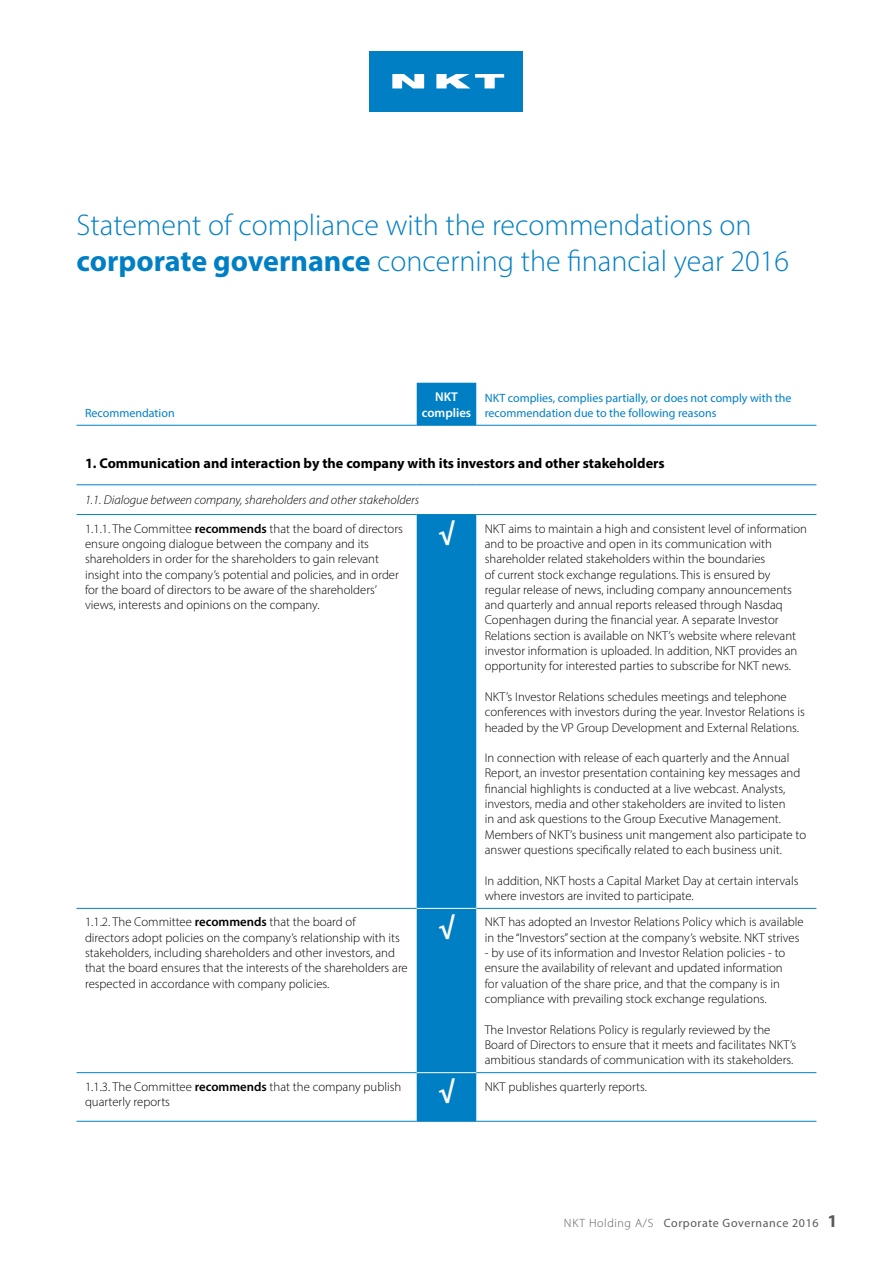
<style>
.page{position:relative;width:893px;height:1263px;background:#fff}
.page>*{position:absolute;margin:0;border:0;box-sizing:border-box;transform-origin:0 0}
.t1{font:300 30px/36px "Myriad Pro";color:#007fc5}
.t2{font:700 14.25px "Myriad Pro";color:#000}
.t3{font:300 12.75px/15.3px "Myriad Pro";color:#000}
.t4{font:italic 300 12.75px "Myriad Pro";color:#000}
.t5{font:600 12.75px/15.3px "Myriad Pro";color:#fff;text-align:center}
.t6{font:12px/14.4px "Myriad Pro";color:#007fc5}
.t7{font:12px "Myriad Pro";letter-spacing:.05em;color:#58595b}
.s1{font-weight:700}
.s2{font-weight:600}
.s3{font-weight:700;font-size:27px;color:#fff}
.s4{font-weight:300}
.s5{font-weight:700;font-size:18px}
</style>
<div class="page">
<svg style="left:417px;top:383px;width:59px;height:738px"></svg>
<hr style="left:77px;top:484px;width:340px;height:1px;background:#007fc5">
<hr style="left:417px;top:484px;width:59px;height:1px;background:#007fc5">
<hr style="left:476px;top:484px;width:340px;height:1px;background:#007fc5">
<hr style="left:77px;top:514px;width:340px;height:1px;background:#007fc5">
<hr style="left:417px;top:514px;width:59px;height:1px;background:#007fc5">
<hr style="left:476px;top:514px;width:340px;height:1px;background:#007fc5">
<hr style="left:77px;top:908px;width:340px;height:1px;background:#007fc5">
<hr style="left:476px;top:908px;width:340px;height:1px;background:#007fc5">
<hr style="left:77px;top:1072px;width:340px;height:1px;background:#007fc5">
<hr style="left:476px;top:1072px;width:340px;height:1px;background:#007fc5">
<hr style="left:77px;top:1121px;width:340px;height:1px;background:#007fc5">
<hr style="left:417px;top:1121px;width:59px;height:1px;background:#007fc5">
<hr style="left:476px;top:1121px;width:340px;height:1px;background:#007fc5">
<hr style="left:77px;top:425px;width:340px;height:1px;background:#007fc5">
<hr style="left:417px;top:425px;width:59px;height:1px;background:#007fc5">
<hr style="left:476px;top:425px;width:340px;height:1px;background:#007fc5">
<hr style="left:417px;top:908px;width:59px;height:1px;background:#fff">
<hr style="left:417px;top:1072px;width:59px;height:1px;background:#fff">
<div style="left:370px;top:51px;width:153px;height:61px;background:#007fc5"></div>
<svg style="left:392px;top:74px;width:32px;height:14px"></svg>
<svg style="left:436px;top:74px;width:68px;height:14px"></svg>
<h1 class="t1" style="left:77px;top:207px;width:714px">Statement of compliance with the recommendations on <span class="s1">corporate governance</span> concerning the financial year 2016</h1>
<p class="t5" style="left:422px;top:389px;width:51px">NKT complies</p>
<p class="t6" style="left:485px;top:391px;width:308px">NKT complies, complies partially, or does not comply with the recommendation due to the following reasons</p>
<p class="t2" style="left:85px;top:454px;width:581px">1. Communication and interaction by the company with its investors and other stakeholders</p>
<p class="t4" style="left:85px;top:492px;width:336px">1.1. Dialogue between company, shareholders and other stakeholders</p>
<p class="t3" style="left:85px;top:521px;width:319px">1.1.1. The Committee <span class="s2">recommends</span> that the board of directors ensure ongoing dialogue between the company and its shareholders in order for the shareholders to gain relevant insight into the company’s potential and policies, and in order for the board of directors to be aware of the shareholders’ views, interests and opinions on the company.</p>
<p class="t3" style="left:485px;top:521px;width:324px;text-indent:-46px"><span class="s3">√</span> NKT aims to maintain a high and consistent level of information and to be proactive and open in its communication with shareholder related stakeholders within the boundaries<br>of current stock exchange regulations. This is ensured by regular release of news, including company announcements and quarterly and annual reports released through Nasdaq Copenhagen during the financial year. A separate Investor Relations section is available on NKT’s website where relevant investor information is uploaded. In addition, NKT provides an opportunity for interested parties to subscribe for NKT news.</p>
<p class="t3" style="left:485px;top:689px;width:322px">NKT’s Investor Relations schedules meetings and telephone conferences with investors during the year. Investor Relations is headed by the VP Group Development and External Relations.</p>
<p class="t3" style="left:485px;top:750px;width:323px">In connection with release of each quarterly and the Annual Report, an investor presentation containing key messages and financial highlights is conducted at a live webcast. Analysts, investors, media and other stakeholders are invited to listen<br>in and ask questions to the Group Executive Management.<br>Members of NKT’s business unit mangement also participate to answer questions specifically related to each business unit.</p>
<p class="t3" style="left:485px;top:872px;width:315px">In addition, NKT hosts a Capital Market Day at certain intervals where investors are invited to participate.</p>
<p class="t3" style="left:85px;top:914px;width:324px">1.1.2. The Committee <span class="s2">recommends</span> that the board of<br>directors adopt policies on the company’s relationship with its stakeholders, including shareholders and other investors, and that the board ensures that the interests of the shareholders are respected in accordance with company policies.</p>
<p class="t3" style="left:485px;top:914px;width:320px;text-indent:-46px"><span class="s3">√</span> NKT has adopted an Investor Relations Policy which is available in the “Investors” section at the company’s website. NKT strives</p>
<p class="t6" style="left:85px;top:405px;width:91px">Recommendation</p>
<p class="t3" style="left:485px;top:945px;width:302px">- by use of its information and Investor Relation policies - to ensure the availability of relevant and updated information for valuation of the share price, and that the company is in compliance with prevailing stock exchange regulations.</p>
<p class="t3" style="left:485px;top:1021px;width:313px">The Investor Relations Policy is regularly reviewed by the<br>Board of Directors to ensure that it meets and facilitates NKT’s ambitious standards of communication with its stakeholders.</p>
<p class="t3" style="left:85px;top:1079px;width:318px">1.1.3. The Committee <span class="s2">recommends</span> that the company publish quarterly reports</p>
<p class="t3" style="left:439px;top:1079px;width:210px"><span class="s3">√</span> NKT publishes quarterly reports.</p>
<p class="t7" style="left:564px;top:1215px;width:275px"><span class="s4">NKT Holding A/S</span> Corporate Governance 2016 <span class="s5">1</span></p>
</div>
